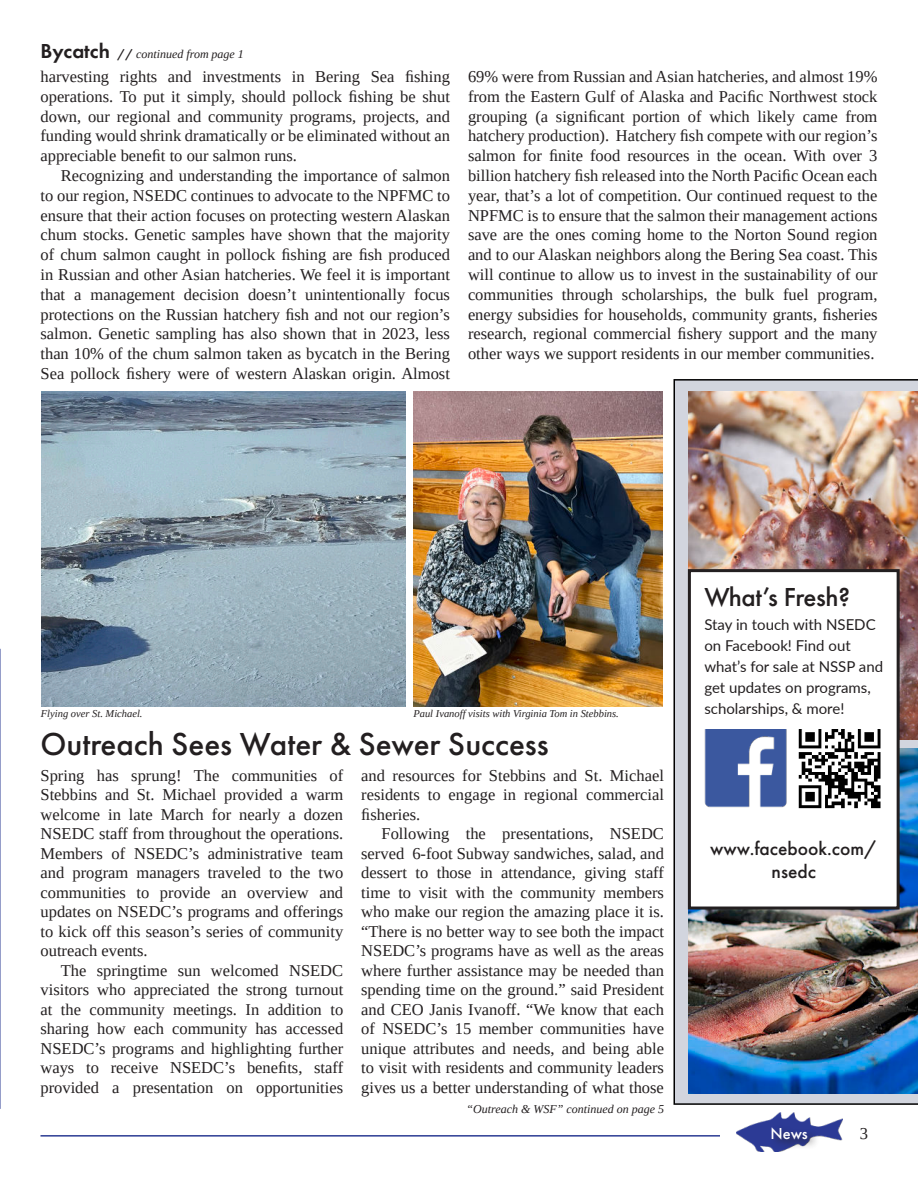
<style>
.page{position:relative;width:918px;height:1188px;background:#fff}
.page>*{position:absolute;margin:0;border:0;box-sizing:border-box;transform-origin:0 0}
.t1{font:500 33px "Futura PT";color:#231f20}
.t2{font:500 27px "Futura PT";letter-spacing:-.01em;color:#231f20}
.t3{font:500 19.5px/23.4px "Futura PT";color:#231f20;text-align:center}
.t4{font:16.5px/19.5px "Tinos";color:#231f20;text-align:justify}
.t5{font:500 16.5px "Futura PT";color:#fff}
.t6{font:15px/21px "Lato";color:#231f20}
.t7{font:italic 12px "Tinos";color:#231f20}
.t8{font:italic 10.5px "Tinos";color:#231f20}
.s1{font-family:"Futura PT";font-weight:600;font-style:normal;font-size:21px}
.s2{font-family:"Futura PT";font-weight:600;font-style:normal}
</style>
<div class="page">
<hr style="left:41px;top:1135px;width:679px;height:2px;background:#2c3c94">
<svg style="left:674px;top:379px;width:244px;height:726px;background:#b7bac3"></svg>
<img style="left:689px;top:391px;width:229px;height:348px">
<img style="left:689px;top:749px;width:229px;height:345px">
<div style="left:689px;top:571px;width:209px;height:337px;background:#fff"></div>
<div style="left:688px;top:569px;width:212px;height:341px;border:3px solid #231f20"></div>
<img style="left:689px;top:729px;width:98px;height:90px">
<img style="left:798px;top:729px;width:83px;height:80px">
<img style="left:736px;top:1113px;width:106px;height:39px">
<div style="left:769px;top:1125px;width:50px;height:26px;background:#231f20;opacity:.75"></div>
<img style="left:413px;top:391px;width:249px;height:315px">
<img style="left:41px;top:391px;width:365px;height:315px">
<p class="t7" style="left:40px;top:49px;width:205px"><span class="s1">Bycatch</span> <span class="s2">//</span> continued from page 1</p>
<p class="t4" style="left:40px;top:66px;width:411px">harvesting rights and investments in Bering Sea fishing operations. To put it simply, should pollock fishing be shut down, our regional and community programs, projects, and funding would shrink dramatically or be eliminated without an appreciable benefit to our salmon runs.</p>
<p class="t4" style="left:40px;top:167px;width:411px;text-indent:20px">Recognizing and understanding the importance of salmon to our region, NSEDC continues to advocate to the NPFMC to ensure that their action focuses on protecting western Alaskan chum stocks. Genetic samples have shown that the majority of chum salmon caught in pollock fishing are fish produced in Russian and other Asian hatcheries. We feel it is important that a management decision doesn’t unintentionally focus protections on the Russian hatchery fish and not our region’s salmon. Genetic sampling has also shown that in 2023, less than 10% of the chum salmon taken as bycatch in the Bering Sea pollock fishery were of western Alaskan origin. Almost</p>
<p class="t4" style="left:468px;top:68px;width:411px">69% were from Russian and Asian hatcheries, and almost 19% from the Eastern Gulf of Alaska and Pacific Northwest stock grouping (a significant portion of which likely came from hatchery production). Hatchery fish compete with our region’s salmon for finite food resources in the ocean. With over 3 billion hatchery fish released into the North Pacific Ocean each year, that’s a lot of competition. Our continued request to the NPFMC is to ensure that the salmon their management actions save are the ones coming home to the Norton Sound region and to our Alaskan neighbors along the Bering Sea coast. This will continue to allow us to invest in the sustainability of our communities through scholarships, the bulk fuel program, energy subsidies for households, community grants, fisheries research, regional commercial fishery support and the many other ways we support residents in our member communities.</p>
<p class="t8" style="left:41px;top:709px;width:103px">Flying over St. Michael.</p>
<p class="t8" style="left:413px;top:710px;width:207px">Paul Ivanoff visits with Virginia Tom in Stebbins.</p>
<h1 class="t1" style="left:40px;top:729px;width:510px">Outreach Sees Water &amp; Sewer Success</h1>
<p class="t4" style="left:40px;top:767px;width:304px">Spring has sprung! The communities of Stebbins and St. Michael provided a warm welcome in late March for nearly a dozen NSEDC staff from throughout the operations.<br>Members of NSEDC’s administrative team and program managers traveled to the two communities to provide an overview and updates on NSEDC’s programs and offerings to kick off this season’s series of community outreach events.</p>
<p class="t4" style="left:40px;top:962px;width:304px;text-indent:20px">The springtime sun welcomed NSEDC visitors who appreciated the strong turnout at the community meetings. In addition to sharing how each community has accessed NSEDC’s programs and highlighting further ways to receive NSEDC’s benefits, staff provided a presentation on opportunities</p>
<p class="t4" style="left:361px;top:767px;width:304px">and resources for Stebbins and St. Michael residents to engage in regional commercial fisheries.</p>
<p class="t4" style="left:361px;top:826px;width:304px;text-indent:20px">Following the presentations, NSEDC served 6-foot Subway sandwiches, salad, and dessert to those in attendance, giving staff time to visit with the community members who make our region the amazing place it is. “There is no better way to see both the impact NSEDC’s programs have as well as the areas where further assistance may be needed than spending time on the ground.” said President and CEO Janis Ivanoff. “We know that each of NSEDC’s 15 member communities have unique attributes and needs, and being able to visit with residents and community leaders gives us a better understanding of what those</p>
<p class="t7" style="left:466px;top:1105px;width:199px">“Outreach &amp; WSF” continued on page 5</p>
<h2 class="t2" style="left:704px;top:586px;width:147px">What’s Fresh?</h2>
<p class="t6" style="left:704px;top:616px;width:180px">Stay in touch with NSEDC on Facebook! Find out what’s for sale at NSSP and get updates on programs, scholarships, &amp; more!</p>
<p class="t3" style="left:710px;top:838px;width:169px">www.facebook.com/ nsedc</p>
<p class="t5" style="left:771px;top:1126px;width:39px">News</p>
<p class="t4" style="left:860px;top:1125px;width:10px">3</p>
</div>
